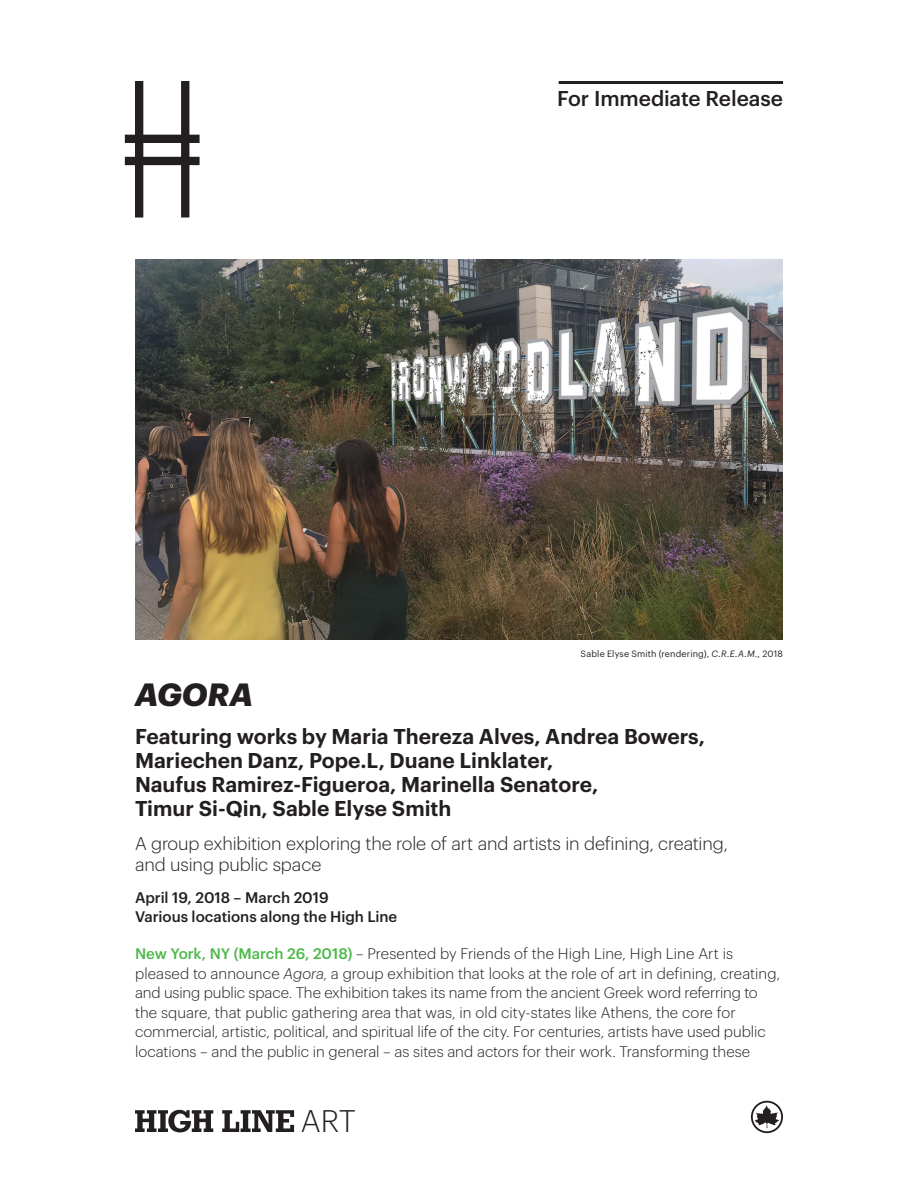
<style>
.page{position:relative;width:918px;height:1188px;background:#fff}
.page>*{position:absolute;margin:0;border:0;box-sizing:border-box;transform-origin:0 0}
.t1{font:italic 700 31.5px "Graphik";letter-spacing:-.005em;color:#231f20}
.t2{font:300 30.6px "Graphik";color:#231f20}
.t3{font:600 21px/24px "Graphik";color:#231f20}
.t4{font:500 21px "Graphik";letter-spacing:-.005em;color:#231f20}
.t5{font:300 18px/21px "Graphik";letter-spacing:-.01em;color:#231f20}
.t6{font:300 15px/19.5px "Graphik";color:#231f20}
.t7{font:500 15px "Graphik";letter-spacing:-.005em;color:#231f20}
.t8{font:9px "Graphik";letter-spacing:.015em;color:#231f20}
.s1{font-style:italic}
.s2{font-weight:500;color:#4cb848}
</style>
<div class="page">
<img style="left:135px;top:259px;width:648px;height:380px">
<hr style="left:559px;top:81px;width:224px;height:3px;background:#231f20">
<svg style="left:125px;top:81px;width:75px;height:137px"></svg>
<svg style="left:135px;top:1110px;width:78px;height:22px"></svg>
<svg style="left:222px;top:1110px;width:72px;height:22px"></svg>
<svg style="left:751px;top:1101px;width:32px;height:32px"></svg>
<p class="t4" style="left:557px;top:82px;width:227px">For Immediate Release</p>
<p class="t8" style="left:581px;top:647px;width:204px">Sable Elyse Smith (rendering), <span class="s1">C.R.E.A.M.</span>, 2018</p>
<p class="t1" style="left:135px;top:671px;width:120px">AGORA</p>
<p class="t3" style="left:135px;top:722px;width:572px">Featuring works by Maria Thereza Alves, Andrea Bowers, Mariechen Danz, Pope.L, Duane Linklater,<br>Naufus Ramirez-Figueroa, Marinella Senatore,<br>Timur Si-Qin, Sable Elyse Smith</p>
<p class="t5" style="left:135px;top:832px;width:594px">A group exhibition exploring the role of art and artists in defining, creating, and using public space</p>
<p class="t7" style="left:135px;top:886px;width:195px">April 19, 2018 – March 2019</p>
<p class="t7" style="left:135px;top:906px;width:264px">Various locations along the High Line</p>
<p class="t6" style="left:135px;top:943px;width:647px"><span class="s2">New York, NY (March 26, 2018)</span> – Presented by Friends of the High Line, High Line Art is pleased to announce <span class="s1">Agora</span>, a group exhibition that looks at the role of art in defining, creating, and using public space. The exhibition takes its name from the ancient Greek word referring to the square, that public gathering area that was, in old city-states like Athens, the core for commercial, artistic, political, and spiritual life of the city. For centuries, artists have used public locations – and the public in general – as sites and actors for their work. Transforming these</p>
<h2 class="t2" style="left:301px;top:1099px;width:57px">ART</h2>
</div>
